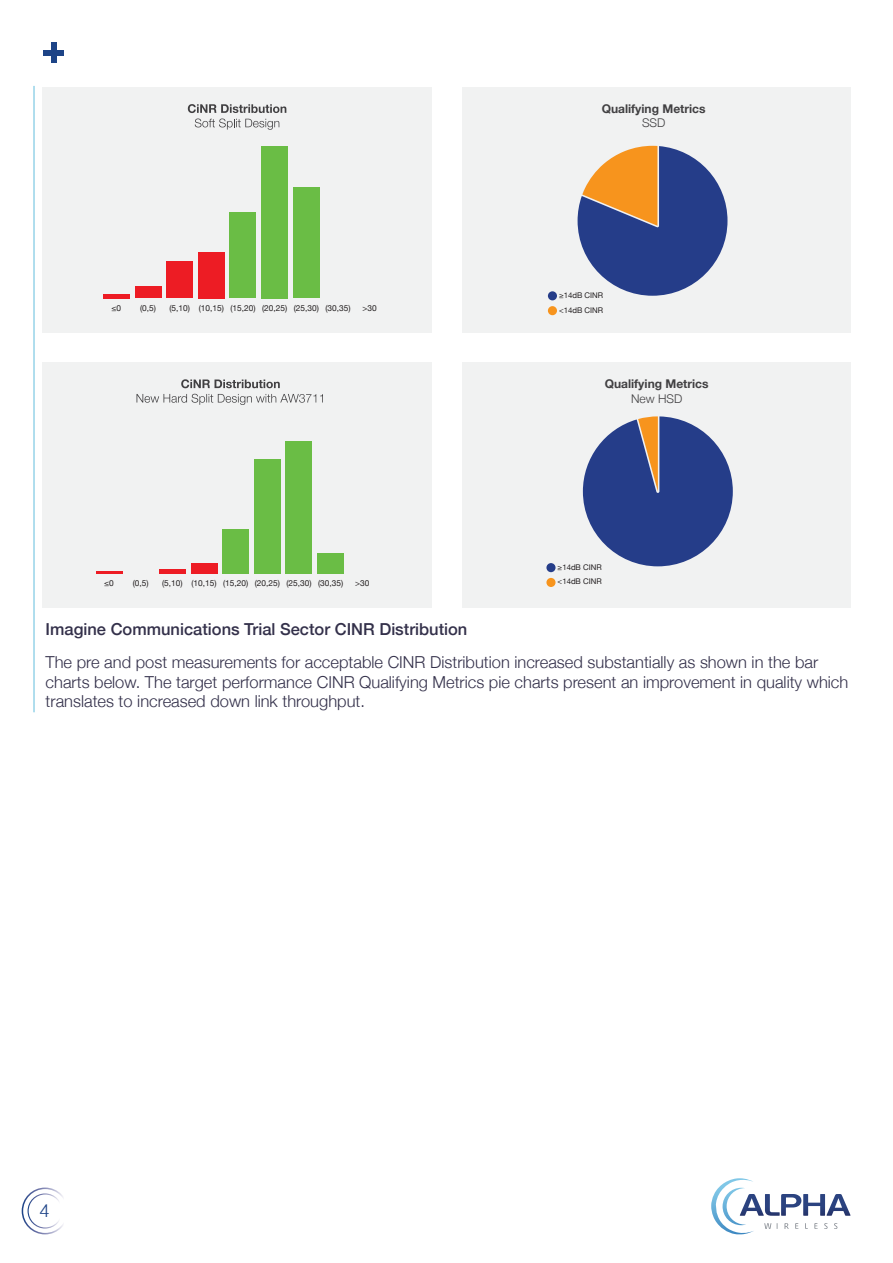
<style>
.page{position:relative;width:893px;height:1263px;background:#fff}
.page>*{position:absolute;margin:0;border:0;box-sizing:border-box;transform-origin:0 0}
.t1{font:300 18px "Helvetica";color:#1e4488}
.t2{font:300 16.5px/19.8px "Helvetica Neue";color:#33304a}
.t3{font:500 16.5px "Helvetica Neue";color:#33304a}
.t4{font:700 12px "Helvetica Neue";color:#414042}
.t5{font:300 12px "Helvetica Neue";color:#414042}
.t6{font:8.25px "Helvetica Neue";color:#231f20}
.t7{font:7.8px/14.9px "Helvetica Neue";color:#231f20}
</style>
<div class="page">
<div style="left:22px;top:1187px;width:47px;height:47px;border:2px solid #fff;border-radius:50%"></div>
<div style="left:28px;top:1193px;width:35px;height:35px;border:1px solid #fff;border-radius:50%"></div>
<div style="left:51px;top:43px;width:5px;height:20px;background:#1d4487"></div>
<div style="left:43px;top:50px;width:21px;height:5px;background:#1d4487"></div>
<hr style="left:33px;top:86px;width:2px;height:626px;background:#96d3e8">
<div style="left:43px;top:87px;width:389px;height:246px;background:#f1f2f2"></div>
<div style="left:462px;top:87px;width:388px;height:246px;background:#f1f2f2"></div>
<div style="left:43px;top:362px;width:389px;height:246px;background:#f1f2f2"></div>
<div style="left:462px;top:362px;width:388px;height:246px;background:#f1f2f2"></div>
<svg style="left:188px;top:104px;width:98px;height:26px"></svg>
<hr style="left:103px;top:294px;width:27px;height:4px;background:#ed1c24">
<div style="left:135px;top:287px;width:26px;height:11px;background:#ed1c24"></div>
<div style="left:166px;top:261px;width:27px;height:37px;background:#ed1c24"></div>
<div style="left:198px;top:252px;width:27px;height:46px;background:#ed1c24"></div>
<div style="left:230px;top:213px;width:26px;height:85px;background:#6abd45"></div>
<div style="left:261px;top:146px;width:27px;height:152px;background:#6abd45"></div>
<div style="left:293px;top:188px;width:27px;height:110px;background:#6abd45"></div>
<svg style="left:181px;top:379px;width:99px;height:9px"></svg>
<svg style="left:137px;top:394px;width:186px;height:11px"></svg>
<hr style="left:96px;top:571px;width:26px;height:2px;background:#ed1c24">
<hr style="left:159px;top:569px;width:27px;height:4px;background:#ed1c24">
<div style="left:191px;top:563px;width:26px;height:10px;background:#ed1c24"></div>
<div style="left:222px;top:529px;width:27px;height:44px;background:#6abd45"></div>
<div style="left:254px;top:459px;width:27px;height:114px;background:#6abd45"></div>
<div style="left:286px;top:441px;width:26px;height:132px;background:#6abd45"></div>
<div style="left:317px;top:553px;width:27px;height:20px;background:#6abd45"></div>
<svg style="left:583px;top:416px;width:150px;height:150px"></svg>
<div style="left:546px;top:563px;width:9px;height:9px;background:#253d89;border-radius:50%"></div>
<div style="left:546px;top:578px;width:9px;height:9px;background:#f7941d;border-radius:50%"></div>
<svg style="left:578px;top:146px;width:149px;height:150px"></svg>
<div style="left:548px;top:291px;width:9px;height:9px;background:#253d89;border-radius:50%"></div>
<div style="left:548px;top:306px;width:9px;height:9px;background:#f7941d;border-radius:50%"></div>
<svg style="left:711px;top:1178px;width:139px;height:56px"></svg>
<p class="t6" style="left:112px;top:302px;width:11px">≤0</p>
<p class="t6" style="left:140px;top:302px;width:17px">(0,5)</p>
<p class="t6" style="left:169px;top:302px;width:182px">(5,10) (10,15) (15,20) (20,25) (25,30) (30,35)</p>
<p class="t6" style="left:362px;top:302px;width:16px">&gt;30</p>
<p class="t6" style="left:104px;top:577px;width:11px">≤0</p>
<p class="t6" style="left:133px;top:577px;width:17px">(0,5)</p>
<p class="t6" style="left:162px;top:577px;width:182px">(5,10) (10,15) (15,20) (20,25) (25,30) (30,35)</p>
<p class="t6" style="left:355px;top:577px;width:16px">&gt;30</p>
<p class="t4" style="left:602px;top:99px;width:105px">Qualifying Metrics</p>
<p class="t5" style="left:642px;top:113px;width:25px">SSD</p>
<p class="t7" style="left:559px;top:288px;width:46px">≥14dB CINR &lt;14dB CINR</p>
<p class="t4" style="left:605px;top:374px;width:105px">Qualifying Metrics</p>
<p class="t5" style="left:631px;top:389px;width:53px">New HSD</p>
<p class="t7" style="left:558px;top:560px;width:46px">≥14dB CINR &lt;14dB CINR</p>
<p class="t3" style="left:46px;top:616px;width:423px">Imagine Communications Trial Sector CINR Distribution</p>
<p class="t2" style="left:46px;top:651px;width:804px">The pre and post measurements for acceptable CINR Distribution increased substantially as shown in the bar charts below. The target performance CINR Qualifying Metrics pie charts present an improvement in quality which translates to increased down link throughput.</p>
<p class="t1" style="left:39px;top:1195px;width:12px">4</p>
</div>
